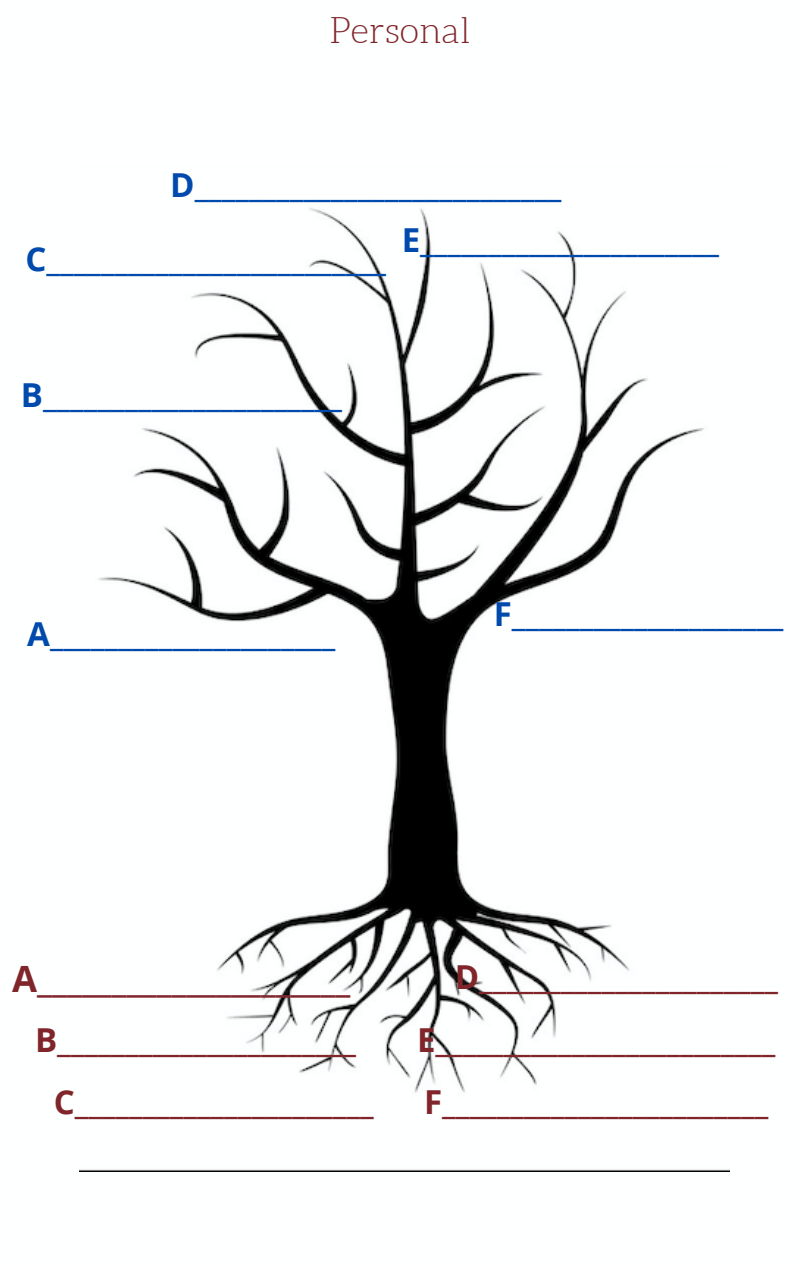
<style>
.page{position:relative;width:794px;height:1266px;background:#fff}
.page>*{position:absolute;margin:0;border:0;box-sizing:border-box;transform-origin:0 0}
.t1{font:700 36.22px "Open Sans";color:#80262b}
.t2{font:300 36px "Aleo";color:#80262b}
.t3{font:700 33px "Open Sans";color:#004aad}
.t4{font:700 33px "Open Sans";color:#80262b}
</style>
<div class="page">
<img style="left:79px;top:208px;width:649px;height:963px">
<p class="t2" style="left:329px;top:11px;width:142px">Personal</p>
<p class="t3" style="left:170px;top:162px;width:392px">D___________________________</p>
<p class="t3" style="left:401px;top:216px;width:319px">E______________________</p>
<p class="t3" style="left:25px;top:236px;width:362px">C_________________________</p>
<p class="t3" style="left:21px;top:371px;width:322px">B______________________</p>
<p class="t3" style="left:27px;top:611px;width:309px">A_____________________</p>
<p class="t3" style="left:493px;top:591px;width:291px">F____________________</p>
<p class="t4" style="left:454px;top:954px;width:325px">D______________________</p>
<p class="t1" style="left:12px;top:953px;width:339px">A_____________________</p>
<p class="t4" style="left:35px;top:1016px;width:322px">B______________________</p>
<p class="t4" style="left:54px;top:1078px;width:321px">C______________________</p>
<p class="t4" style="left:424px;top:1078px;width:345px">F________________________</p>
<p class="t4" style="left:417px;top:1016px;width:359px">E_________________________</p>
</div>
